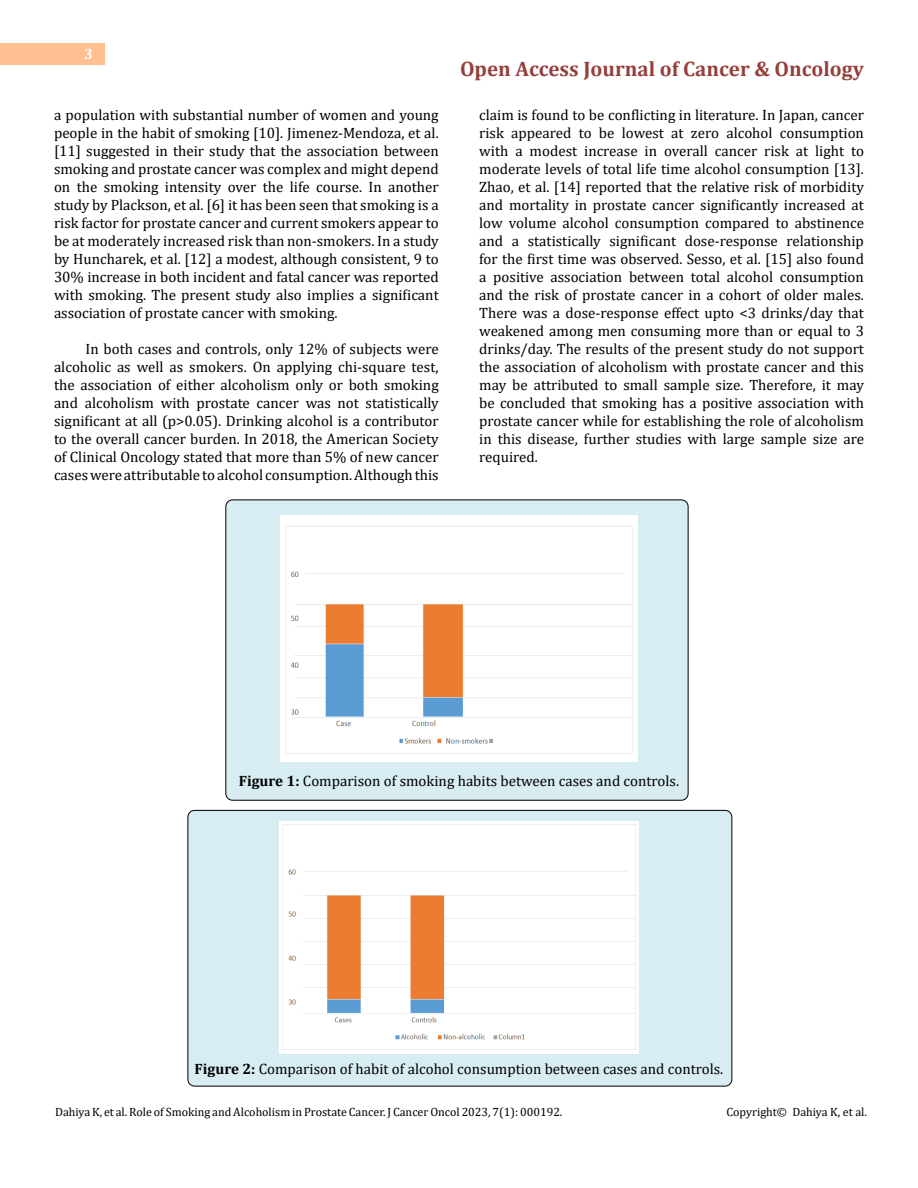
<style>
.page{position:relative;width:918px;height:1188px;background:#fff}
.page>*{position:absolute;margin:0;border:0;box-sizing:border-box;transform-origin:0 0}
.t1{font:700 21px "Cambria";color:#953f3c}
.t2{font:15px/18px "Cambria";color:#000;text-align:justify}
.t3{font:700 15px "Cambria";color:#fff}
.t4{font:12px "Cambria";color:#000}
.s1{font-weight:700}
</style>
<div class="page">
<div style="left:0;top:43px;width:105px;height:21px;background:#ffbf91"></div>
<div style="left:188px;top:810px;width:544px;height:276px;background:#d8edf2;border-radius:7px"></div>
<div style="left:188px;top:810px;width:544px;height:277px;border:1px solid #000;border-radius:7px"></div>
<div style="left:226px;top:500px;width:462px;height:300px;background:#d8edf2;border-radius:7px"></div>
<div style="left:225px;top:500px;width:463px;height:301px;border:1px solid #000;border-radius:7px"></div>
<img style="left:281px;top:516px;width:356px;height:245px">
<img style="left:279px;top:822px;width:360px;height:232px">
<p class="t3" style="left:84px;top:44px;width:10px">3</p>
<p class="t2" style="left:54px;top:105px;width:386px">a population with substantial number of women and young people in the habit of smoking [10]. Jimenez-Mendoza, et al. [11] suggested in their study that the association between smoking and prostate cancer was complex and might depend on the smoking intensity over the life course. In another study by Plackson, et al. [6] it has been seen that smoking is a risk factor for prostate cancer and current smokers appear to be at moderately increased risk than non-smokers. In a study by Huncharek, et al. [12] a modest, although consistent, 9 to 30% increase in both incident and fatal cancer was reported with smoking. The present study also implies a significant association of prostate cancer with smoking.</p>
<p class="t2" style="left:54px;top:339px;width:386px;text-indent:32px">In both cases and controls, only 12% of subjects were alcoholic as well as smokers. On applying chi-square test, the association of either alcoholism only or both smoking and alcoholism with prostate cancer was not statistically significant at all (p&gt;0.05). Drinking alcohol is a contributor to the overall cancer burden. In 2018, the American Society of Clinical Oncology stated that more than 5% of new cancer cases were attributable to alcohol consumption. Although this</p>
<h1 class="t1" style="left:460px;top:54px;width:405px">Open Access Journal of Cancer &amp; Oncology</h1>
<p class="t2" style="left:479px;top:105px;width:386px">claim is found to be conflicting in literature. In Japan, cancer risk appeared to be lowest at zero alcohol consumption with a modest increase in overall cancer risk at light to moderate levels of total life time alcohol consumption [13].<br>Zhao, et al. [14] reported that the relative risk of morbidity and mortality in prostate cancer significantly increased at low volume alcohol consumption compared to abstinence and a statistically significant dose-response relationship for the first time was observed. Sesso, et al. [15] also found a positive association between total alcohol consumption and the risk of prostate cancer in a cohort of older males.<br>There was a dose-response effect upto &lt;3 drinks/day that weakened among men consuming more than or equal to 3 drinks/day. The results of the present study do not support the association of alcoholism with prostate cancer and this may be attributed to small sample size. Therefore, it may be concluded that smoking has a positive association with prostate cancer while for establishing the role of alcoholism in this disease, further studies with large sample size are required.</p>
<p class="t2" style="left:239px;top:771px;width:442px"><span class="s1">Figure 1:</span> Comparison of smoking habits between cases and controls.</p>
<p class="t2" style="left:195px;top:1059px;width:530px"><span class="s1">Figure 2:</span> Comparison of habit of alcohol consumption between cases and controls.</p>
<p class="t4" style="left:55px;top:1105px;width:509px">Dahiya K, et al. Role of Smoking and Alcoholism in Prostate Cancer. J Cancer Oncol 2023, 7(1): 000192.</p>
<p class="t4" style="left:726px;top:1105px;width:142px">Copyright© Dahiya K, et al.</p>
</div>
